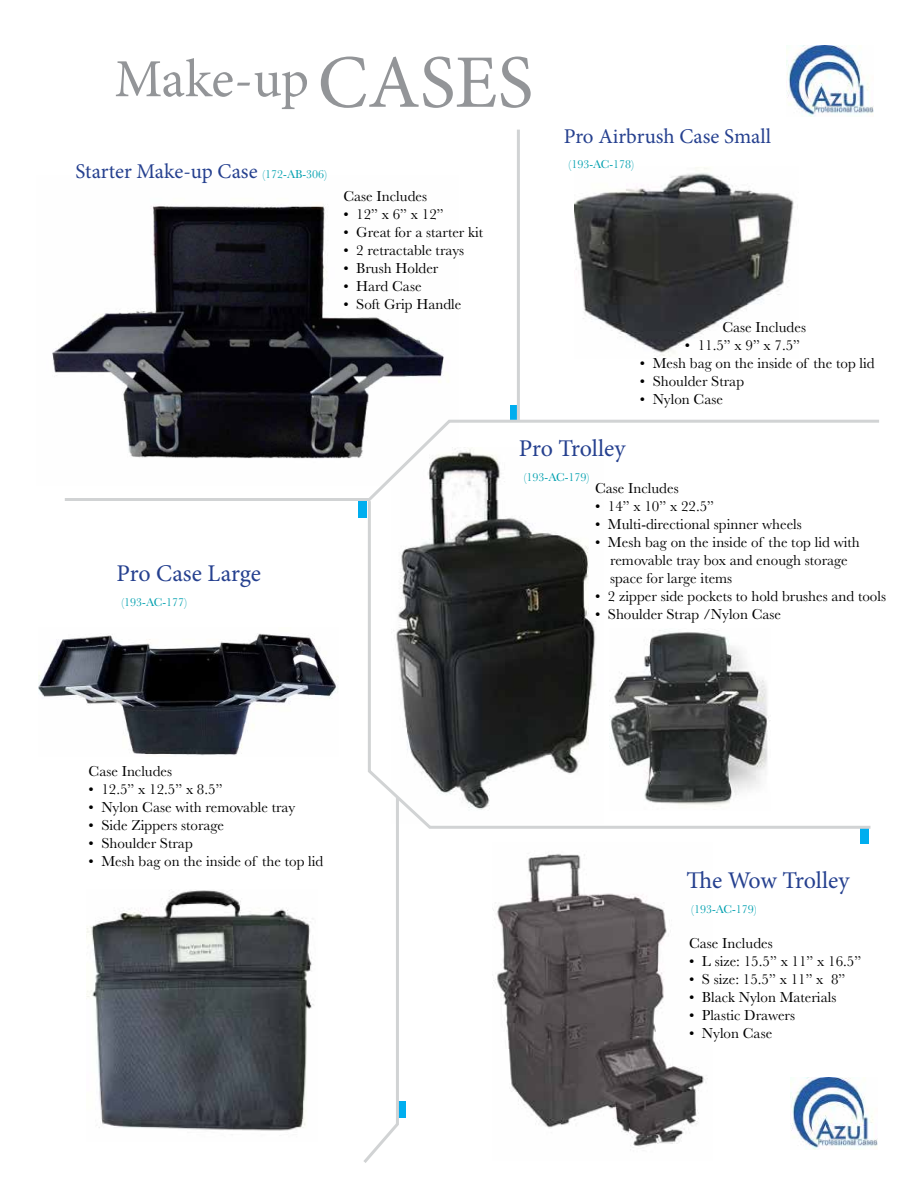
<style>
.page{position:relative;width:918px;height:1188px;background:#fff}
.page>*{position:absolute;margin:0;border:0;box-sizing:border-box;transform-origin:0 0}
.t1{font:53.55px "Minion Pro";letter-spacing:-.01em;color:#939598}
.t2{font:24px "Minion Pro";letter-spacing:-.01em;color:#25408f}
.t3{font:21px "Minion Pro";letter-spacing:-.005em;color:#25408f}
.t4{font:15px/18px "Baskerville";color:#000}
.t5{font:12px "Baskerville";color:#00a0af}
.s1{font-size:75.6px}
.s2{font-family:"Baskerville";font-size:12px;color:#00a0af}
</style>
<div class="page">
<svg style="left:510px;top:405px;width:7px;height:13px"></svg>
<div style="left:860px;top:827px;width:9px;height:17px;background:#00aeef"></div>
<div style="left:359px;top:501px;width:8px;height:17px;background:#00aeef"></div>
<div style="left:397px;top:1102px;width:9px;height:16px;background:#00aeef"></div>
<img style="left:52px;top:205px;width:392px;height:213px">
<img style="left:575px;top:167px;width:219px;height:189px">
<img style="left:86px;top:890px;width:228px;height:241px">
<img style="left:39px;top:633px;width:300px;height:123px">
<img style="left:493px;top:854px;width:215px;height:296px">
<svg style="left:65px;top:418px;width:814px;height:84px"></svg>
<hr style="left:517px;top:130px;width:3px;height:291px;background:#d1d3d4">
<svg style="left:366px;top:498px;width:507px;height:331px"></svg>
<svg style="left:363px;top:794px;width:37px;height:369px"></svg>
<img style="left:786px;top:45px;width:87px;height:72px">
<img style="left:791px;top:1078px;width:87px;height:71px">
<h1 class="t1" style="left:114px;top:43px;width:420px">Make-up <span class="s1">CASES</span></h1>
<h3 class="t3" style="left:76px;top:157px;width:253px">Starter Make-up Case <span class="s2">(172-AB-306)</span></h3>
<p class="t4" style="left:343px;top:187px;width:85px">Case Includes</p>
<p class="t4" style="left:343px;top:205px;width:102px">• 12” x 6” x 12”</p>
<p class="t4" style="left:343px;top:223px;width:141px">• Great for a starter kit</p>
<p class="t4" style="left:343px;top:241px;width:122px">• 2 retractable trays</p>
<p class="t4" style="left:343px;top:259px;width:97px">• Brush Holder</p>
<p class="t4" style="left:343px;top:277px;width:80px">• Hard Case</p>
<p class="t4" style="left:343px;top:295px;width:120px">• Soft Grip Handle</p>
<h3 class="t3" style="left:564px;top:122px;width:209px">Pro Airbrush Case Small</h3>
<p class="t5" style="left:569px;top:156px;width:67px">(193-AC-178)</p>
<p class="t4" style="left:722px;top:318px;width:85px">Case Includes</p>
<p class="t4" style="left:685px;top:336px;width:117px">• 11.5” x 9” x 7.5”</p>
<p class="t4" style="left:640px;top:354px;width:236px">• Mesh bag on the inside of the top lid</p>
<p class="t4" style="left:640px;top:372px;width:106px">• Shoulder Strap</p>
<p class="t4" style="left:640px;top:390px;width:85px">• Nylon Case</p>
<h2 class="t2" style="left:117px;top:557px;width:146px">Pro Case Large</h2>
<p class="t5" style="left:121px;top:595px;width:67px">(193-AC-177)</p>
<p class="t4" style="left:89px;top:763px;width:85px">Case Includes</p>
<p class="t4" style="left:89px;top:781px;width:136px">• 12.5” x 12.5” x 8.5”</p>
<p class="t4" style="left:89px;top:799px;width:208px">• Nylon Case with removable tray</p>
<p class="t4" style="left:89px;top:817px;width:137px">• Side Zippers storage</p>
<p class="t4" style="left:89px;top:835px;width:106px">• Shoulder Strap</p>
<p class="t4" style="left:89px;top:853px;width:236px">• Mesh bag on the inside of the top lid</p>
<h2 class="t2" style="left:519px;top:432px;width:108px">Pro Trolley</h2>
<p class="t5" style="left:524px;top:470px;width:67px">(193-AC-179)</p>
<p class="t4" style="left:595px;top:480px;width:85px">Case Includes</p>
<p class="t4" style="left:595px;top:498px;width:121px">• 14” x 10” x 22.5”</p>
<p class="t4" style="left:595px;top:516px;width:208px">• Multi-directional spinner wheels</p>
<p class="t4" style="left:610px;top:534px;width:251px;text-indent:-15px">• Mesh bag on the inside of the top lid with removable tray box and enough storage space for large items</p>
<p class="t4" style="left:595px;top:588px;width:292px">• 2 zipper side pockets to hold brushes and tools</p>
<p class="t4" style="left:595px;top:606px;width:188px">• Shoulder Strap /Nylon Case</p>
<h2 class="t2" style="left:686px;top:864px;width:165px">The Wow Trolley</h2>
<p class="t5" style="left:691px;top:901px;width:67px">(193-AC-179)</p>
<p class="t4" style="left:689px;top:934px;width:85px">Case Includes</p>
<p class="t4" style="left:689px;top:952px;width:174px">• L size: 15.5” x 11” x 16.5”</p>
<p class="t4" style="left:689px;top:970px;width:158px">• S size: 15.5” x 11” x 8”</p>
<p class="t4" style="left:689px;top:988px;width:149px">• Black Nylon Materials</p>
<p class="t4" style="left:689px;top:1006px;width:108px">• Plastic Drawers</p>
<p class="t4" style="left:689px;top:1024px;width:85px">• Nylon Case</p>
</div>
